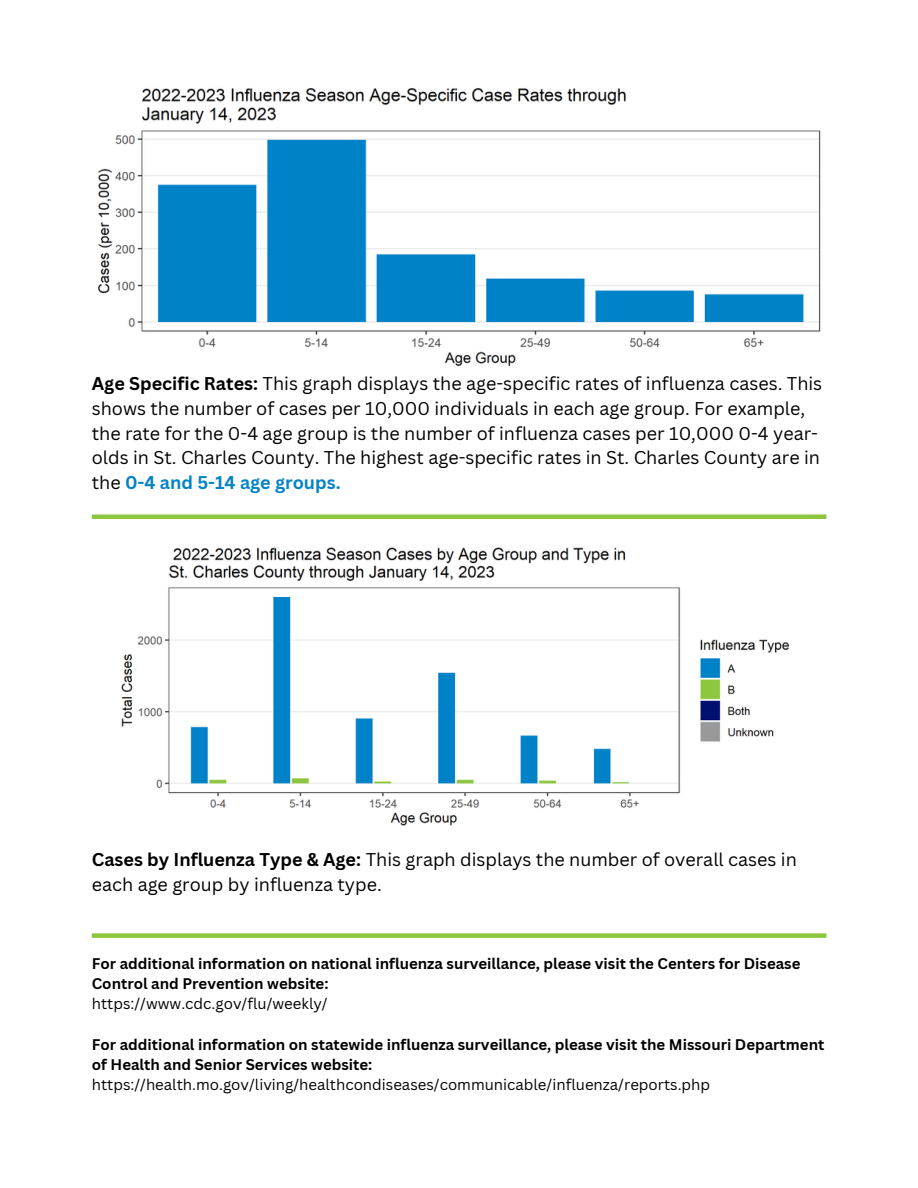
<style>
.page{position:relative;width:918px;height:1188px;background:#fff}
.page>*{position:absolute;margin:0;border:0;box-sizing:border-box;transform-origin:0 0}
.t1{font:18px/24.8px "Canva Sans";color:#000}
.t2{font:700 15px/20.2px "Canva Sans";color:#000}
.t3{font:15px "Canva Sans";color:#000}
.s1{font-weight:700}
.s2{font-weight:700;color:#0483c7}
</style>
<div class="page">
<img style="left:98px;top:88px;width:723px;height:278px">
<div style="left:92px;top:933px;width:734px;height:5px;background:#8cc63e"></div>
<div style="left:92px;top:514px;width:734px;height:5px;background:#8cc63e"></div>
<img style="left:121px;top:547px;width:668px;height:279px">
<p class="t1" style="left:92px;top:371px;width:732px"><span class="s1">Age Specific Rates:</span> This graph displays the age-specific rates of influenza cases. This shows the number of cases per 10,000 individuals in each age group. For example, the rate for the 0-4 age group is the number of influenza cases per 10,000 0-4 year&shy;olds in St. Charles County. The highest age-specific rates in St. Charles County are in the <span class="s2">0-4 and 5-14 age groups.</span></p>
<p class="t1" style="left:92px;top:847px;width:707px"><span class="s1">Cases by Influenza Type &amp; Age:</span> This graph displays the number of overall cases in each age group by influenza type.</p>
<p class="t2" style="left:92px;top:953px;width:710px">For additional information on national influenza surveillance, please visit the Centers for Disease<br>Control and Prevention website:</p>
<p class="t3" style="left:92px;top:993px;width:237px">https://www.cdc.gov/flu/weekly/</p>
<p class="t2" style="left:92px;top:1034px;width:734px">For additional information on statewide influenza surveillance, please visit the Missouri Department of Health and Senior Services website:</p>
<p class="t3" style="left:92px;top:1074px;width:620px">https://health.mo.gov/living/healthcondiseases/communicable/influenza/reports.php</p>
</div>
